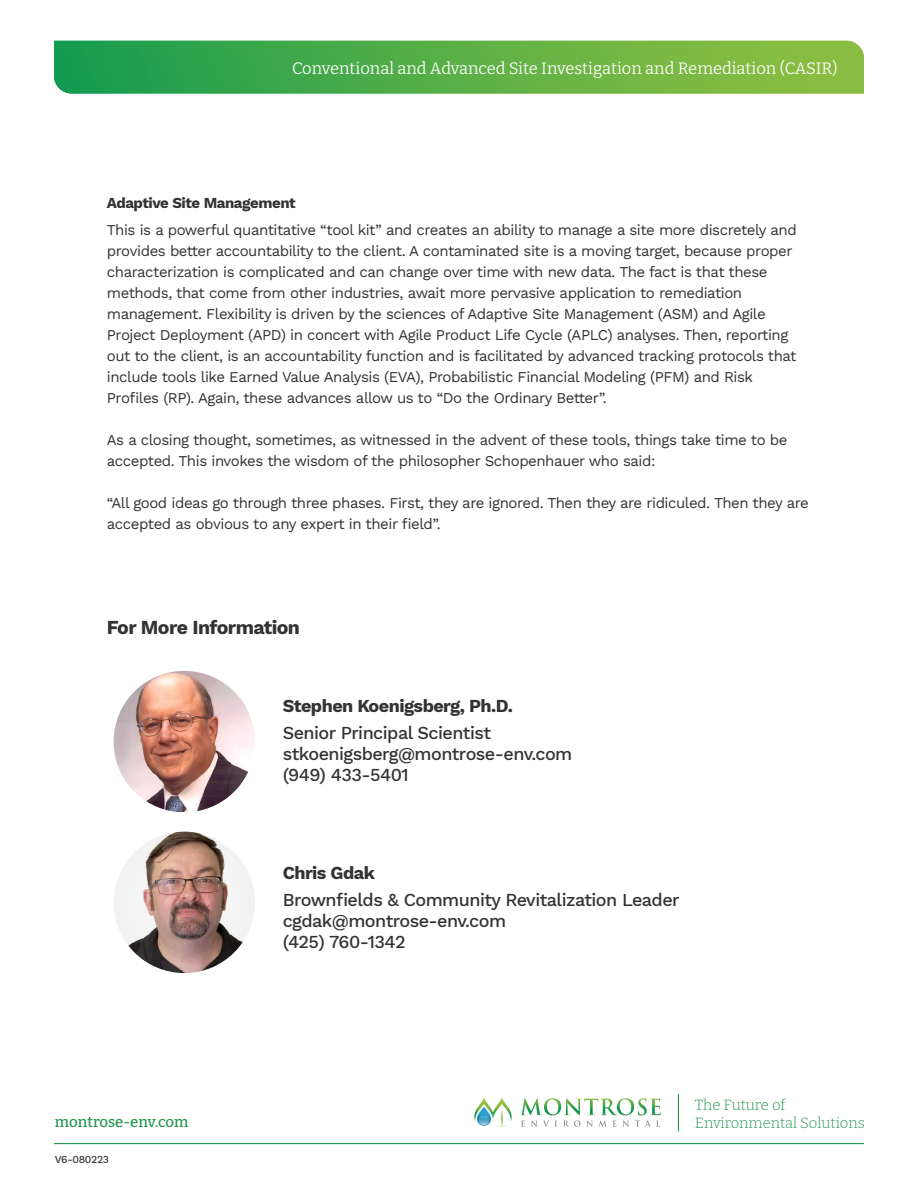
<style>
.page{position:relative;width:918px;height:1188px;background:#fff}
.page>*{position:absolute;margin:0;border:0;box-sizing:border-box;transform-origin:0 0}
.t1{font:700 19.5px "Work Sans";letter-spacing:-.03em;color:#323332}
.t2{font:500 18px/21px "Work Sans";letter-spacing:-.03em;color:#323332}
.t3{font:700 18px "Work Sans";letter-spacing:-.03em;color:#323332}
.t4{font:100 16.5px "Bitter";color:#fff}
.t5{font:15px/21px "Work Sans";letter-spacing:-.03em;color:#323332}
.t6{font:700 15px "Work Sans";letter-spacing:-.03em;color:#323332}
.t7{font:100 15px "Bitter";color:#239650}
.t8{font:100 14.85px "Bitter";color:#239650}
.t9{font:500 13.8px "Work Sans";letter-spacing:-.02em;color:#fff}
.t10{font:500 10.5px "Work Sans";letter-spacing:-.03em;color:#323332}
</style>
<div class="page">
<svg style="left:520px;top:1098px;width:141px;height:29px"></svg>
<svg style="left:474px;top:1097px;width:38px;height:30px"></svg>
<hr style="left:678px;top:1094px;width:1px;height:37px;background:#239650">
<hr style="left:54px;top:1143px;width:810px;height:1px;background:#239650">
<svg style="left:54px;top:41px;width:810px;height:52px;background:#56ae48"></svg>
<img style="left:114px;top:671px;width:141px;height:141px">
<img style="left:114px;top:832px;width:141px;height:141px">
<p class="t4" style="left:292px;top:57px;width:547px">Conventional and Advanced Site Investigation and Remediation (CASIR)</p>
<p class="t9" style="left:446px;top:58px;width:334px">Advanced Net Negative Carbon Conversion Process</p>
<p class="t6" style="left:107px;top:191px;width:190px">Adaptive Site Management</p>
<p class="t5" style="left:107px;top:218px;width:691px">This is a powerful quantitative “tool kit” and creates an ability to manage a site more discretely and provides better accountability to the client. A contaminated site is a moving target, because proper characterization is complicated and can change over time with new data. The fact is that these methods, that come from other industries, await more pervasive application to remediation management. Flexibility is driven by the sciences of Adaptive Site Management (ASM) and Agile Project Deployment (APD) in concert with Agile Product Life Cycle (APLC) analyses. Then, reporting out to the client, is an accountability function and is facilitated by advanced tracking protocols that include tools like Earned Value Analysis (EVA), Probabilistic Financial Modeling (PFM) and Risk Profiles (RP). Again, these advances allow us to “Do the Ordinary Better”.</p>
<p class="t5" style="left:107px;top:428px;width:682px">As a closing thought, sometimes, as witnessed in the advent of these tools, things take time to be accepted. This invokes the wisdom of the philosopher Schopenhauer who said:</p>
<p class="t5" style="left:107px;top:491px;width:703px">“All good ideas go through three phases. First, they are ignored. Then they are ridiculed. Then they are accepted as obvious to any expert in their field”.</p>
<h1 class="t1" style="left:107px;top:612px;width:195px">For More Information</h1>
<p class="t3" style="left:283px;top:693px;width:232px">Stephen Koenigsberg, Ph.D.</p>
<p class="t2" style="left:283px;top:722px;width:291px">Senior Principal Scientist stkoenigsberg@montrose-env.com (949) 433-5401</p>
<p class="t3" style="left:283px;top:860px;width:94px">Chris Gdak</p>
<p class="t2" style="left:283px;top:889px;width:399px">Brownfields &amp; Community Revitalization Leader cgdak@montrose-env.com<br>(425) 760-1342</p>
<p class="t8" style="left:695px;top:1096px;width:92px">The Future of</p>
<p class="t7" style="left:55px;top:1112px;width:135px">montrose-env.com</p>
<p class="t8" style="left:695px;top:1113px;width:171px">Environmental Solutions</p>
<p class="t10" style="left:55px;top:1151px;width:56px">V6-080223</p>
</div>
